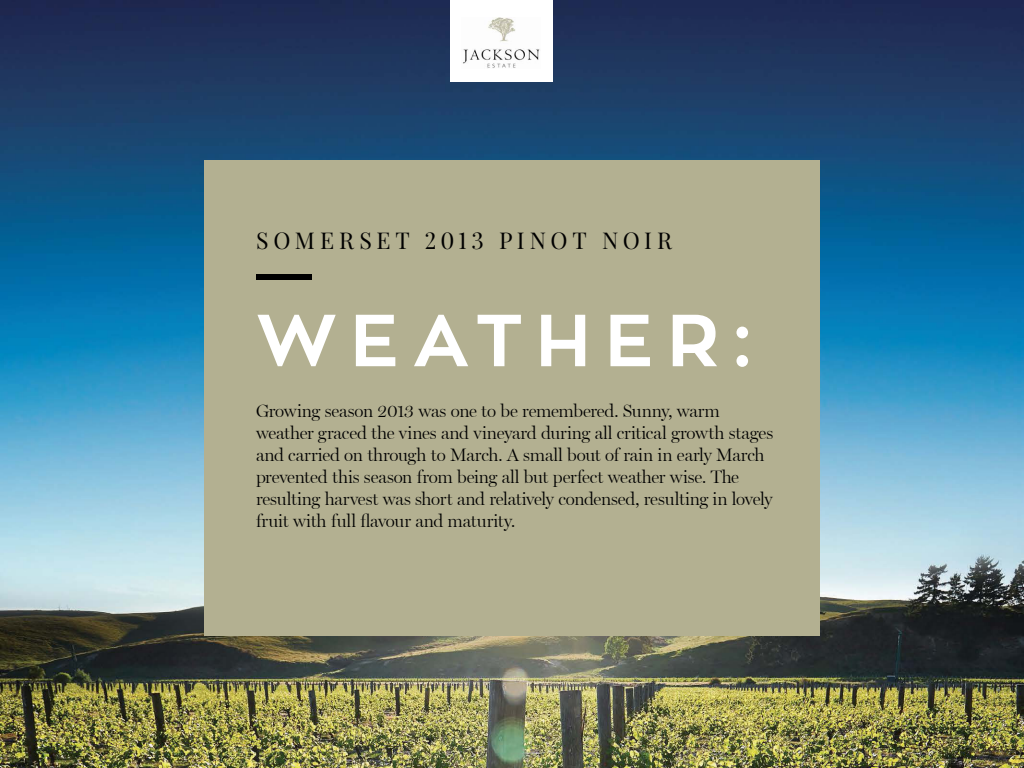
<style>
.page{position:relative;width:1024px;height:768px;background:#fff}
.page>*{position:absolute;margin:0;border:0;box-sizing:border-box;transform-origin:0 0}
.t1{font:700 73px "Zona Pro";letter-spacing:.185em;color:#fff}
.t2{font:23.1px "Playfair Display";letter-spacing:.2em;color:#000}
.t3{font:300 18px/22px "Miller Display";letter-spacing:-.01em;color:#000}
</style>
<div class="page">
<img style="left:0;top:0;width:1024px;height:768px">
<div style="left:204px;top:160px;width:616px;height:476px;background:#b3b091"></div>
<div style="left:256px;top:274px;width:56px;height:6px;background:#000"></div>
<div style="left:450px;top:0;width:103px;height:81px;background:#fff"></div>
<img style="left:463px;top:17px;width:77px;height:51px">
<p class="t2" style="left:256px;top:226px;width:417px">SOMERSET 2013 PINOT NOIR</p>
<p class="t1" style="left:256px;top:293px;width:497px">WEATHER:</p>
<p class="t3" style="left:256px;top:400px;width:519px">Growing season 2013 was one to be remembered. Sunny, warm weather graced the vines and vineyard during all critical growth stages and carried on through to March. A small bout of rain in early March prevented this season from being all but perfect weather wise. The resulting harvest was short and relatively condensed, resulting in lovely fruit with full flavour and maturity.</p>
</div>
